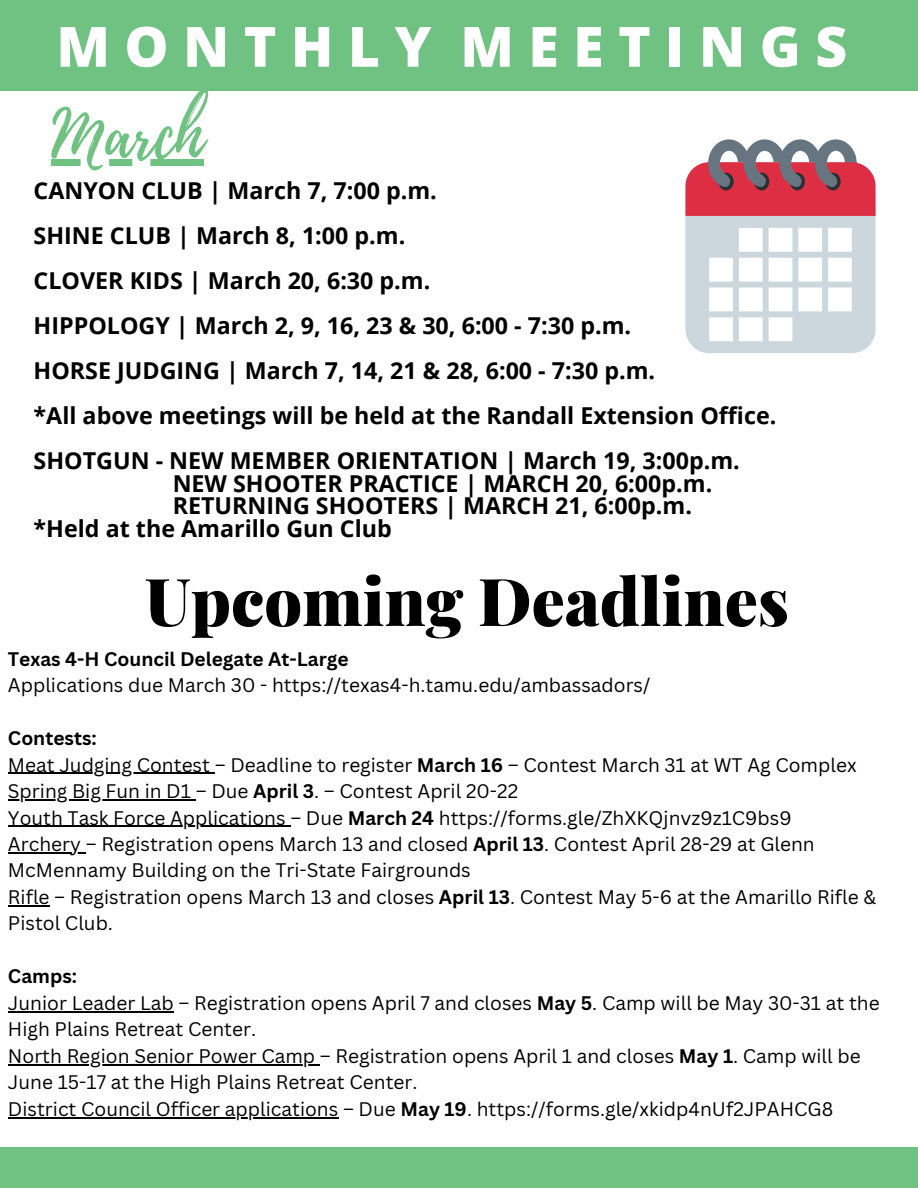
<style>
.page{position:relative;width:918px;height:1188px;background:#fff}
.page>*{position:absolute;margin:0;border:0;box-sizing:border-box;transform-origin:0 0}
.t1{font:900 66px "Playfair Display";color:#000}
.t2{font:64.65px "Playlist Script";color:#6fc281}
.t3{font:800 55.5px "Open Sans";letter-spacing:.26em;color:#fff}
.t4{font:700 23.25px/45px "Open Sans";color:#000}
.t5{font:19.2px/26.5px "Canva Sans";color:#000}
.t6{font:700 19.2px "Canva Sans";color:#000}
.s1{font-weight:700}
</style>
<div class="page">
<div style="left:0;top:0;width:918px;height:90px;background:#6fc281"></div>
<div style="left:0;top:1147px;width:918px;height:41px;background:#6fc281"></div>
<svg style="left:685px;top:139px;width:191px;height:214px"></svg>
<svg style="left:51px;top:159px;width:153px;height:6px"></svg>
<hr style="left:8px;top:773px;width:207px;height:1px;background:#000">
<hr style="left:8px;top:799px;width:188px;height:1px;background:#000">
<hr style="left:8px;top:826px;width:282px;height:1px;background:#000">
<hr style="left:8px;top:852px;width:78px;height:1px;background:#000">
<hr style="left:8px;top:905px;width:42px;height:1px;background:#000">
<hr style="left:8px;top:1011px;width:166px;height:1px;background:#000">
<hr style="left:8px;top:1064px;width:312px;height:1px;background:#000">
<hr style="left:8px;top:1117px;width:330px;height:1px;background:#000">
<h3 class="t3" style="left:56px;top:7px;width:792px">MONTHLY MEETINGS</h3>
<h2 class="t2" style="left:51px;top:89px;width:154px">March</h2>
<p class="t4" style="left:34px;top:168px;width:744px">CANYON CLUB | March 7, 7:00 p.m.<br>SHINE CLUB | March 8, 1:00 p.m.<br>CLOVER KIDS | March 20, 6:30 p.m.<br>HIPPOLOGY | March 2, 9, 16, 23 &amp; 30, 6:00 - 7:30 p.m.<br>HORSE JUDGING | March 7, 14, 21 &amp; 28, 6:00 - 7:30 p.m.<br>*All above meetings will be held at the Randall Extension Office.<br>SHOTGUN - NEW MEMBER ORIENTATION | March 19, 3:00p.m.</p>
<p class="t4" style="left:173px;top:460px;width:541px">NEW SHOOTER PRACTICE | MARCH 20, 6:00p.m.</p>
<p class="t4" style="left:173px;top:483px;width:521px">RETURNING SHOOTERS | MARCH 21, 6:00p.m.</p>
<p class="t4" style="left:34px;top:505px;width:360px">*Held at the Amarillo Gun Club</p>
<h1 class="t1" style="left:145px;top:555px;width:646px">Upcoming Deadlines</h1>
<p class="t6" style="left:8px;top:645px;width:342px">Texas 4-H Council Delegate At-Large</p>
<p class="t5" style="left:8px;top:671px;width:644px">Applications due March 30 - https://texas4-h.tamu.edu/ambassadors/</p>
<p class="t5" style="left:8px;top:724px;width:870px"><span class="s1">Contests:<br></span>Meat Judging Contest – Deadline to register <span class="s1">March 16</span> – Contest March 31 at WT Ag Complex Spring Big Fun in D1 – Due <span class="s1">April 3</span>. – Contest April 20-22<br>Youth Task Force Applications – Due <span class="s1">March 24</span> https://forms.gle/ZhXKQjnvz9z1C9bs9<br>Archery – Registration opens March 13 and closed <span class="s1">April 13</span>. Contest April 28-29 at Glenn McMennamy Building on the Tri-State Fairgrounds<br>Rifle – Registration opens March 13 and closes <span class="s1">April 13</span>. Contest May 5-6 at the Amarillo Rifle &amp; Pistol Club.</p>
<p class="t5" style="left:8px;top:963px;width:873px"><span class="s1">Camps:<br></span>Junior Leader Lab – Registration opens April 7 and closes <span class="s1">May 5</span>. Camp will be May 30-31 at the High Plains Retreat Center.<br>North Region Senior Power Camp – Registration opens April 1 and closes <span class="s1">May 1</span>. Camp will be June 15-17 at the High Plains Retreat Center.<br>District Council Officer applications – Due <span class="s1">May 19</span>. https://forms.gle/xkidp4nUf2JPAHCG8</p>
</div>
